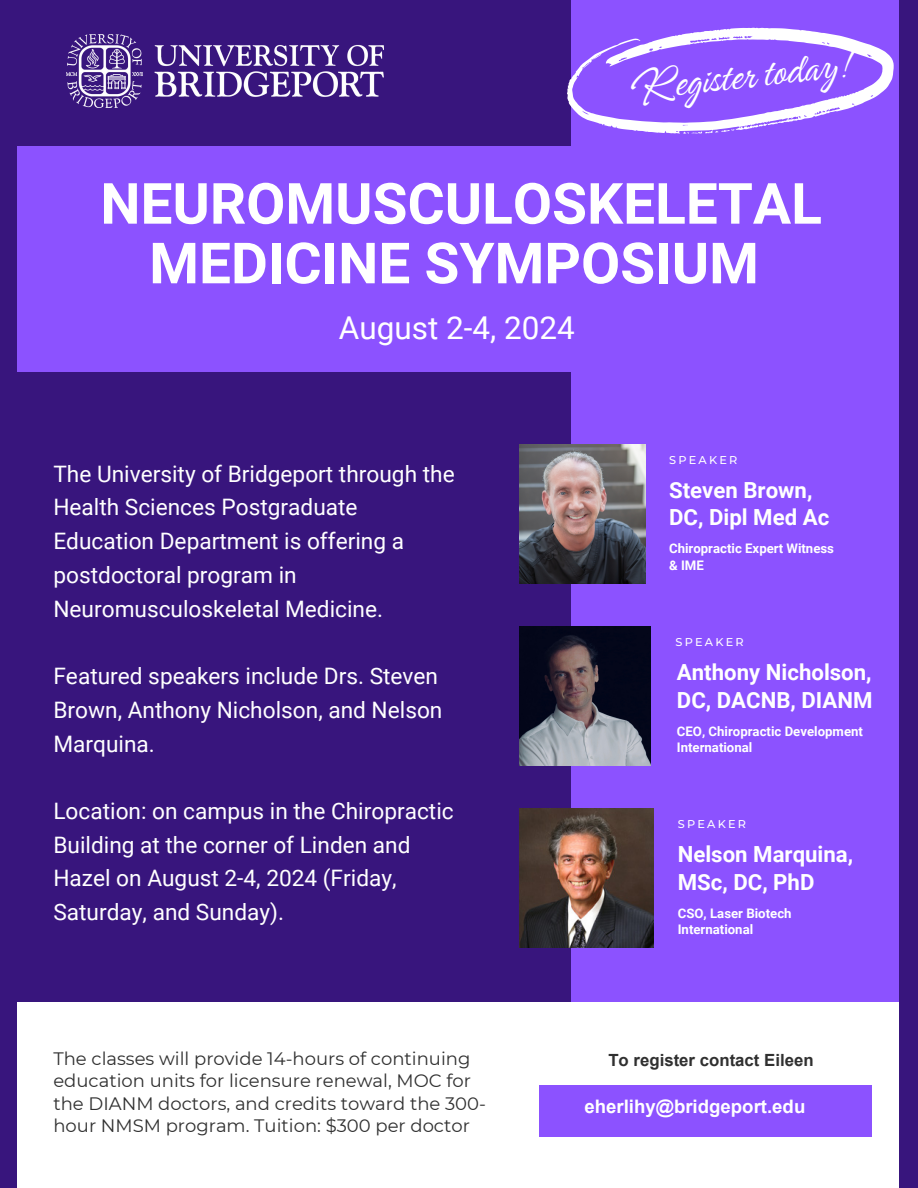
<style>
.page{position:relative;width:918px;height:1188px;background:#38157d}
.page>*{position:absolute;margin:0;border:0;box-sizing:border-box;transform-origin:0 0}
.t1{font:700 56.85px/59.7px "Roboto";color:#fff;text-align:center}
.t2{font:41.25px "Angeletta";color:#fff}
.t3{font:31.5px "Roboto";color:#fff}
.t4{font:22.65px/33.8px "Roboto";color:#fff}
.t5{font:700 22.2px/27.6px "Roboto";color:#fff}
.t6{font:700 18.6px "Arial";color:#fff}
.t7{font:18px/22.5px "Montserrat";color:#303030}
.t8{font:700 16.8px "Arial";color:#303030}
.t9{font:700 13.2px/16.2px "Roboto";color:#fff}
.t10{font:500 11.25px "Montserrat";letter-spacing:.2em;color:#fff}
</style>
<div class="page">
<div style="left:18px;top:1002px;width:880px;height:186px;background:#fff"></div>
<div style="left:539px;top:1085px;width:333px;height:52px;background:#8c52ff"></div>
<div style="left:571px;top:0;width:327px;height:1002px;background:#8c52ff"></div>
<div style="left:18px;top:146px;width:874px;height:226px;background:#8c52ff"></div>
<img style="left:67px;top:34px;width:317px;height:74px">
<img style="left:520px;top:445px;width:126px;height:138px">
<img style="left:520px;top:809px;width:134px;height:138px">
<img style="left:520px;top:627px;width:130px;height:138px">
<svg style="left:567px;top:27px;width:327px;height:107px"></svg>
<h2 class="t2" style="left:628px;top:60px;width:223px;rotate:-6deg">Register today!</h2>
<h1 class="t1" style="left:100px;top:174px;width:723px">NEUROMUSCULOSKELETAL<br>MEDICINE SYMPOSIUM</h1>
<h3 class="t3" style="left:339px;top:309px;width:237px">August 2-4, 2024</h3>
<p class="t4" style="left:53px;top:457px;width:403px">The University of Bridgeport through the Health Sciences Postgraduate Education Department is offering a postdoctoral program in Neuromusculoskeletal Medicine.</p>
<p class="t4" style="left:53px;top:659px;width:391px">Featured speakers include Drs. Steven<br>Brown, Anthony Nicholson, and Nelson<br>Marquina.</p>
<p class="t4" style="left:53px;top:794px;width:402px">Location: on campus in the Chiropractic Building at the corner of Linden and Hazel on August 2-4, 2024 (Friday, Saturday, and Sunday).</p>
<p class="t10" style="left:669px;top:453px;width:70px">SPEAKER</p>
<p class="t5" style="left:669px;top:476px;width:162px">Steven Brown,<br>DC, Dipl Med Ac</p>
<p class="t9" style="left:669px;top:541px;width:167px">Chiropractic Expert Witness &amp; IME</p>
<p class="t10" style="left:675px;top:635px;width:70px">SPEAKER</p>
<p class="t5" style="left:677px;top:659px;width:197px">Anthony Nicholson,<br>DC, DACNB, DIANM</p>
<p class="t9" style="left:677px;top:723px;width:188px">CEO, Chiropractic Development<br>International</p>
<p class="t10" style="left:678px;top:817px;width:70px">SPEAKER</p>
<p class="t5" style="left:678px;top:841px;width:177px">Nelson Marquina,<br>MSc, DC, PhD</p>
<p class="t9" style="left:678px;top:905px;width:115px">CSO, Laser Biotech<br>International</p>
<p class="t7" style="left:53px;top:1047px;width:434px">The classes will provide 14-hours of continuing education units for licensure renewal, MOC for the DIANM doctors, and credits toward the 300- hour NMSM program. Tuition: $300 per doctor</p>
<p class="t8" style="left:608px;top:1048px;width:207px">To register contact Eileen</p>
<p class="t6" style="left:584px;top:1094px;width:222px">eherlihy@bridgeport.edu</p>
</div>
